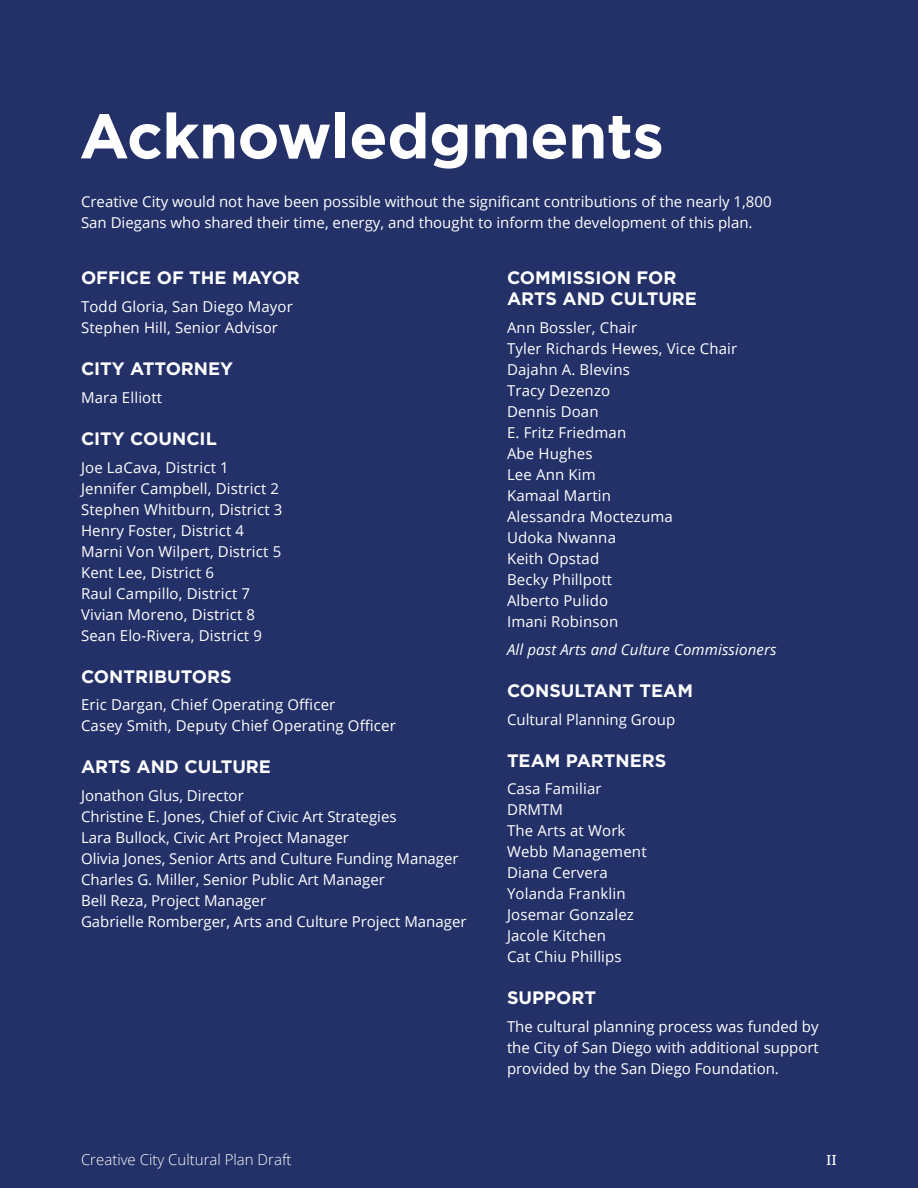
<style>
.page{position:relative;width:918px;height:1188px;background:#233168}
.page>*{position:absolute;margin:0;border:0;box-sizing:border-box;transform-origin:0 0}
.t1{font:700 63px "Gotham";letter-spacing:-.01em;color:#fff}
.t2{font:700 18px/21px "Gotham";color:#fff}
.t3{font:15px/21px "Open Sans";letter-spacing:.01em;color:#fff}
.t4{font:italic 15px "Open Sans";letter-spacing:.01em;color:#fff}
.t5{font:300 15px "Open Sans";color:#fff}
.t6{font:13.5px "Merriweather";color:#fff}
</style>
<div class="page">
<h1 class="t1" style="left:79px;top:94px;width:586px">Acknowledgments</h1>
<p class="t3" style="left:81px;top:191px;width:692px">Creative City would not have been possible without the significant contributions of the nearly 1,800<br>San Diegans who shared their time, energy, and thought to inform the development of this plan.</p>
<p class="t2" style="left:81px;top:267px;width:221px">OFFICE OF THE MAYOR</p>
<p class="t3" style="left:81px;top:296px;width:213px">Todd Gloria, San Diego Mayor<br>Stephen Hill, Senior Advisor</p>
<p class="t2" style="left:81px;top:358px;width:154px">CITY ATTORNEY</p>
<p class="t3" style="left:81px;top:387px;width:83px">Mara Elliott</p>
<p class="t2" style="left:81px;top:428px;width:137px">CITY COUNCIL</p>
<p class="t3" style="left:81px;top:456px;width:203px">Joe LaCava, District 1<br>Jennifer Campbell, District 2<br>Stephen Whitburn, District 3<br>Henry Foster, District 4<br>Marni Von Wilpert, District 5<br>Kent Lee, District 6<br>Raul Campillo, District 7<br>Vivian Moreno, District 8<br>Sean Elo-Rivera, District 9</p>
<p class="t2" style="left:81px;top:666px;width:152px">CONTRIBUTORS</p>
<p class="t3" style="left:81px;top:694px;width:316px">Eric Dargan, Chief Operating Officer<br>Casey Smith, Deputy Chief Operating Officer</p>
<p class="t2" style="left:81px;top:756px;width:192px">ARTS AND CULTURE</p>
<p class="t3" style="left:81px;top:785px;width:387px">Jonathon Glus, Director<br>Christine E. Jones, Chief of Civic Art Strategies<br>Lara Bullock, Civic Art Project Manager<br>Olivia Jones, Senior Arts and Culture Funding Manager Charles G. Miller, Senior Public Art Manager<br>Bell Reza, Project Manager<br>Gabrielle Romberger, Arts and Culture Project Manager</p>
<p class="t2" style="left:507px;top:267px;width:192px">COMMISSION FOR<br>ARTS AND CULTURE</p>
<p class="t3" style="left:507px;top:317px;width:232px">Ann Bossler, Chair<br>Tyler Richards Hewes, Vice Chair<br>Dajahn A. Blevins<br>Tracy Dezenzo<br>Dennis Doan<br>E. Fritz Friedman<br>Abe Hughes<br>Lee Ann Kim<br>Kamaal Martin<br>Alessandra Moctezuma<br>Udoka Nwanna<br>Keith Opstad<br>Becky Phillpott<br>Alberto Pulido<br>Imani Robinson</p>
<p class="t4" style="left:507px;top:639px;width:271px">All past Arts and Culture Commissioners</p>
<p class="t2" style="left:507px;top:680px;width:188px">CONSULTANT TEAM</p>
<p class="t3" style="left:507px;top:708px;width:170px">Cultural Planning Group</p>
<p class="t2" style="left:507px;top:750px;width:161px">TEAM PARTNERS</p>
<p class="t3" style="left:507px;top:778px;width:141px">Casa Familiar<br>DRMTM<br>The Arts at Work<br>Webb Management<br>Diana Cervera<br>Yolanda Franklin<br>Josemar Gonzalez<br>Jacole Kitchen<br>Cat Chiu Phillips</p>
<p class="t2" style="left:507px;top:987px;width:91px">SUPPORT</p>
<p class="t3" style="left:507px;top:1016px;width:313px;text-align:justify">The cultural planning process was funded by the City of San Diego with additional support provided by the San Diego Foundation.</p>
<p class="t5" style="left:81px;top:1149px;width:212px">Creative City Cultural Plan Draft</p>
<p class="t6" style="left:826px;top:1151px;width:12px">II</p>
</div>
